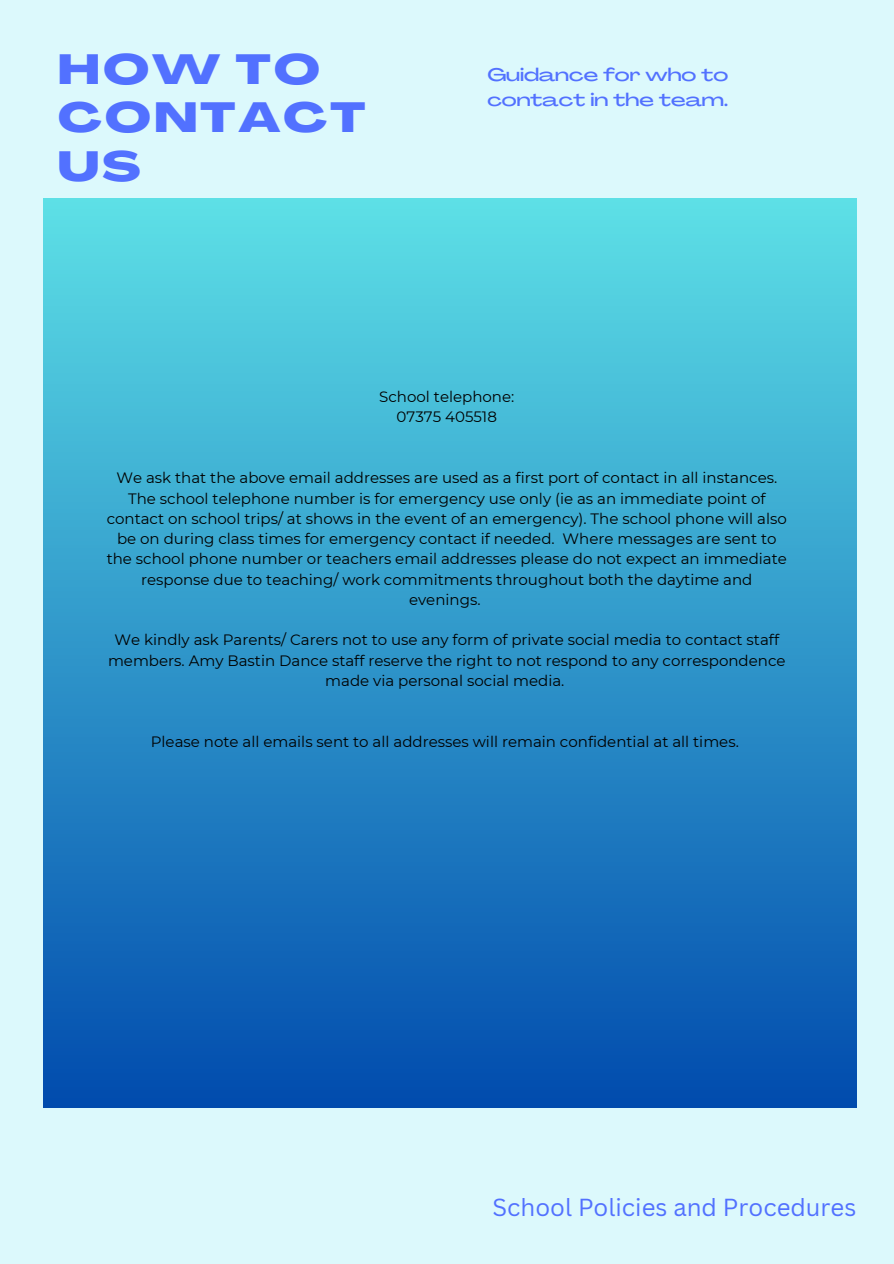
<style>
.page{position:relative;width:894px;height:1264px;background:#fff}
.page>*{position:absolute;margin:0;border:0;box-sizing:border-box;transform-origin:0 0}
.t1{font:800 41.55px/48.3px "Agrandir Grand";letter-spacing:.07em;color:#5271ff}
.t2{font:24px "Canva Sans";color:#5271ff}
.t3{font:500 18px/24.8px "Agrandir Grand";color:#5271ff}
.t4{font:15px/20.2px "Montserrat";color:#000;text-align:center}
</style>
<div class="page">
<div style="left:0;top:0;width:893px;height:1263px;background:#dcf9fc"></div>
<div style="left:44px;top:198px;width:812px;height:909px;background:linear-gradient(to bottom,#5de0e6,#014bad)"></div>
<h1 class="t1" style="left:58px;top:49px;width:309px">HOW TO<br>CONTACT<br>US</h1>
<h3 class="t3" style="left:487px;top:65px;width:242px">Guidance for who to contact in the team.</h3>
<p class="t4" style="left:379px;top:387px;width:136px">School telephone:</p>
<p class="t4" style="left:396px;top:407px;width:102px">07375 405518</p>
<p class="t4" style="left:107px;top:468px;width:681px">We ask that the above email addresses are used as a first port of contact in all instances.<br>The school telephone number is for emergency use only (ie as an immediate point of contact on school trips/ at shows in the event of an emergency). The school phone will also be on during class times for emergency contact if needed. Where messages are sent to the school phone number or teachers email addresses please do not expect an immediate response due to teaching/ work commitments throughout both the daytime and evenings.</p>
<p class="t4" style="left:108px;top:630px;width:678px">We kindly ask Parents/ Carers not to use any form of private social media to contact staff members. Amy Bastin Dance staff reserve the right to not respond to any correspondence made via personal social media.</p>
<h2 class="t4" style="left:151px;top:731px;width:589px">Please note all emails sent to all addresses will remain confidential at all times.</h2>
<p class="t2" style="left:492px;top:1190px;width:365px">School Policies and Procedures</p>
</div>
